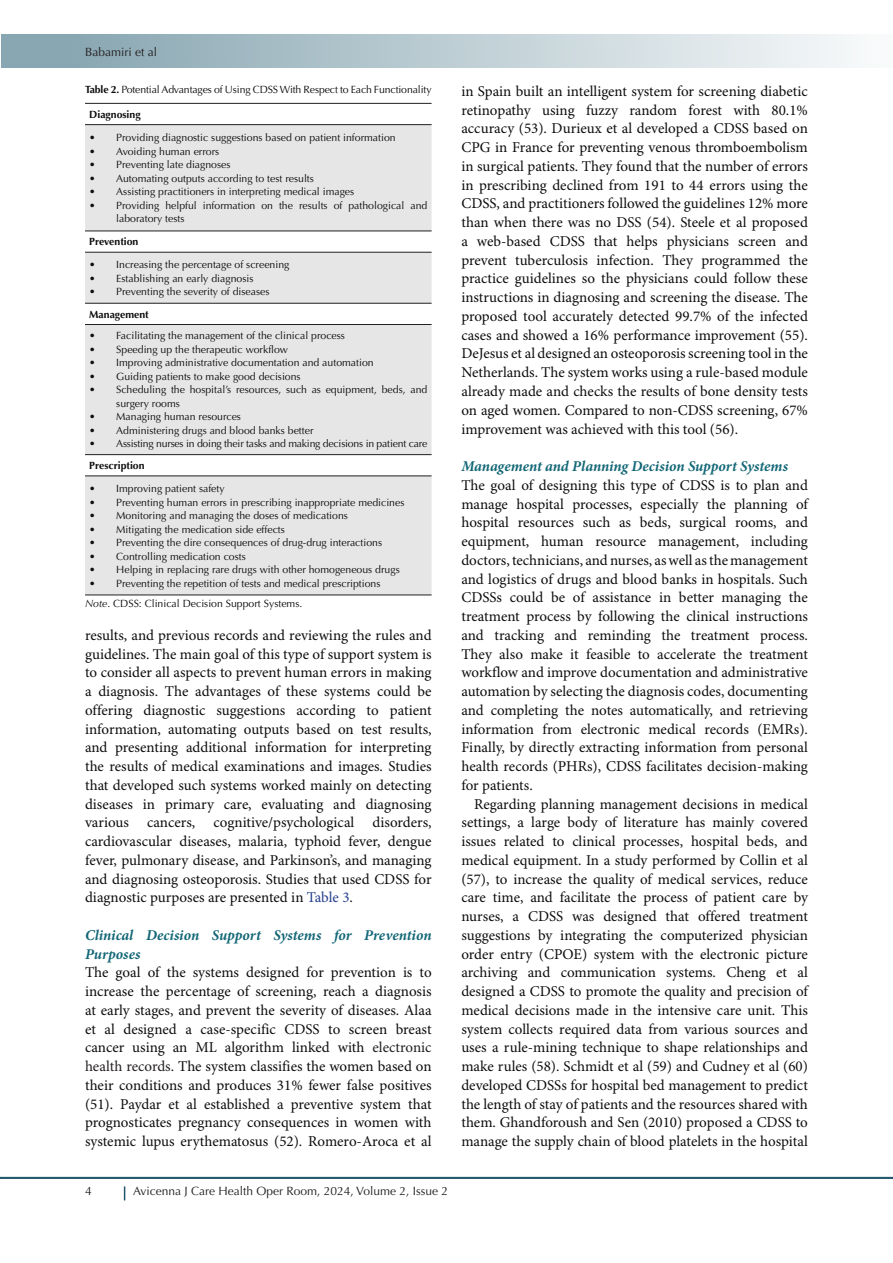
<style>
.page{position:relative;width:893px;height:1263px;background:#fff}
.page>*{position:absolute;margin:0;border:0;box-sizing:border-box;transform-origin:0 0}
.t1{font:15px/18.8px "Minion Pro";color:#0d0d0d;text-align:justify}
.t2{font:italic 700 15px/18.8px "Minion Pro";letter-spacing:-.005em;color:#136776}
.t3{font:12px "Optima LT Std";color:#231f20}
.t4{font:10.5px/13.5px "Optima LT Std";color:#0d0d0d}
.t5{font:10.5px "Optima LT Std";letter-spacing:-.02em;color:#0d0d0d}
.t6{font:700 10.5px "Optima LT Std";color:#0d0d0d}
.s1{font-weight:700}
.s2{font-style:italic}
.s3{color:#253f8e}
.s4{color:#231f20}
</style>
<div class="page">
<hr style="left:0;top:1177px;width:893px;height:2px;background:#1f556c">
<div style="left:1px;top:35px;width:892px;height:33px;background:linear-gradient(to right,#81a1ac,#f9fbfb)"></div>
<svg style="left:124px;top:1186px;width:1px;height:14px"></svg>
<svg style="left:85px;top:125px;width:347px;height:470px;background:#e8e8e8"></svg>
<hr style="left:85px;top:103px;width:347px;height:1px;background:#231f20">
<hr style="left:85px;top:124px;width:347px;height:1px;background:#231f20">
<hr style="left:85px;top:231px;width:347px;height:1px;background:#231f20">
<hr style="left:85px;top:252px;width:347px;height:1px;background:#231f20">
<hr style="left:85px;top:303px;width:347px;height:1px;background:#231f20">
<hr style="left:85px;top:324px;width:347px;height:1px;background:#231f20">
<hr style="left:85px;top:454px;width:347px;height:1px;background:#231f20">
<hr style="left:85px;top:475px;width:347px;height:1px;background:#231f20">
<hr style="left:85px;top:595px;width:347px;height:1px;background:#231f20">
<p class="t3" style="left:85px;top:45px;width:74px">Babamiri et al</p>
<p class="t4" style="left:85px;top:83px;width:348px"><span class="s1">Table 2.</span> Potential Advantages of Using CDSS With Respect to Each Functionality</p>
<p class="t6" style="left:89px;top:108px;width:53px">Diagnosing</p>
<p class="t4" style="left:89px;top:131px;width:308px">• Providing diagnostic suggestions based on patient information</p>
<p class="t4" style="left:89px;top:144px;width:132px">• Avoiding human errors</p>
<p class="t4" style="left:89px;top:158px;width:143px">• Preventing late diagnoses</p>
<p class="t4" style="left:89px;top:171px;width:226px">• Automating outputs according to test results</p>
<p class="t4" style="left:89px;top:185px;width:266px">• Assisting practitioners in interpreting medical images</p>
<p class="t4" style="left:116px;top:198px;width:313px;text-indent:-27px">• Providing helpful information on the results of pathological and laboratory tests</p>
<p class="t6" style="left:89px;top:236px;width:51px">Prevention</p>
<p class="t4" style="left:89px;top:258px;width:202px">• Increasing the percentage of screening</p>
<p class="t4" style="left:89px;top:271px;width:166px">• Establishing an early diagnosis</p>
<p class="t4" style="left:89px;top:285px;width:182px">• Preventing the severity of diseases</p>
<p class="t6" style="left:89px;top:308px;width:61px">Management</p>
<p class="t4" style="left:89px;top:329px;width:257px">• Facilitating the management of the clinical process</p>
<p class="t4" style="left:89px;top:343px;width:200px">• Speeding up the therapeutic workflow</p>
<p class="t4" style="left:89px;top:356px;width:286px">• Improving administrative documentation and automation</p>
<p class="t4" style="left:89px;top:370px;width:213px">• Guiding patients to make good decisions</p>
<p class="t4" style="left:116px;top:383px;width:313px;text-indent:-27px">• Scheduling the hospital’s resources, such as equipment, beds, and surgery rooms</p>
<p class="t4" style="left:89px;top:410px;width:153px">• Managing human resources</p>
<p class="t4" style="left:89px;top:424px;width:226px">• Administering drugs and blood banks better</p>
<p class="t5" style="left:89px;top:438px;width:340px">• Assisting nurses in doing their tasks and making decisions in patient care</p>
<p class="t6" style="left:89px;top:459px;width:57px">Prescription</p>
<p class="t4" style="left:89px;top:482px;width:137px">• Improving patient safety</p>
<p class="t4" style="left:89px;top:495px;width:317px">• Preventing human errors in prescribing inappropriate medicines</p>
<p class="t4" style="left:89px;top:509px;width:260px">• Monitoring and managing the doses of medications</p>
<p class="t4" style="left:89px;top:522px;width:197px">• Mitigating the medication side effects</p>
<p class="t4" style="left:89px;top:536px;width:294px">• Preventing the dire consequences of drug-drug interactions</p>
<p class="t4" style="left:89px;top:549px;width:158px">• Controlling medication costs</p>
<p class="t4" style="left:89px;top:563px;width:312px">• Helping in replacing rare drugs with other homogeneous drugs</p>
<p class="t4" style="left:89px;top:576px;width:293px">• Preventing the repetition of tests and medical prescriptions</p>
<p class="t4" style="left:85px;top:597px;width:219px"><span class="s2">Note</span>. CDSS: Clinical Decision Support Systems.</p>
<p class="t1" style="left:85px;top:626px;width:348px">results, and previous records and reviewing the rules and guidelines. The main goal of this type of support system is to consider all aspects to prevent human errors in making a diagnosis. The advantages of these systems could be offering diagnostic suggestions according to patient information, automating outputs based on test results, and presenting additional information for interpreting the results of medical examinations and images. Studies that developed such systems worked mainly on detecting diseases in primary care, evaluating and diagnosing various cancers, cognitive/psychological disorders, cardiovascular diseases, malaria, typhoid fever, dengue fever, pulmonary disease, and Parkinson’s, and managing and diagnosing osteoporosis. Studies that used CDSS for diagnostic purposes are presented in <span class="s3">Table 3</span>.</p>
<p class="t2" style="left:85px;top:925px;width:348px">Clinical Decision Support Systems for Prevention<br>Purposes</p>
<p class="t1" style="left:85px;top:964px;width:348px">The goal of the systems designed for prevention is to increase the percentage of screening, reach a diagnosis at early stages, and prevent the severity of diseases. Alaa et al designed a case-specific CDSS to screen breast cancer using an ML algorithm linked with <span class="s4">electronic health records</span>. The system classifies the women based on their conditions and produces 31% fewer false positives (51). Paydar et al established a preventive system that prognosticates pregnancy consequences in women with systemic lupus erythematosus (52). Romero-Aroca et al</p>
<p class="t1" style="left:461px;top:82px;width:348px">in Spain built an intelligent system for screening diabetic retinopathy using fuzzy random forest with 80.1% accuracy (53). Durieux et al developed a CDSS based on CPG in France for preventing venous thromboembolism in surgical patients. They found that the number of errors in prescribing declined from 191 to 44 errors using the CDSS, and practitioners followed the guidelines 12% more than when there was no DSS (54). Steele et al proposed a web-based CDSS that helps physicians screen and prevent tuberculosis infection. They programmed the practice guidelines so the physicians could follow these instructions in diagnosing and screening the disease. The proposed tool accurately detected 99.7% of the infected cases and showed a 16% performance improvement (55).<br>DeJesus et al designed an osteoporosis screening tool in the Netherlands. The system works using a rule-based module already made and checks the results of bone density tests on aged women. Compared to non-CDSS screening, 67% improvement was achieved with this tool (56).</p>
<p class="t2" style="left:461px;top:457px;width:328px">Management and Planning Decision Support Systems</p>
<p class="t1" style="left:461px;top:476px;width:348px">The goal of designing this type of CDSS is to plan and manage hospital processes, especially the planning of hospital resources such as beds, surgical rooms, and equipment, human resource management, including doctors, technicians, and nurses, as well as the management and logistics of drugs and blood banks in hospitals. Such CDSSs could be of assistance in better managing the treatment process by following the clinical instructions and tracking and reminding the treatment process.<br>They also make it feasible to accelerate the treatment workflow and improve documentation and administrative automation by selecting the diagnosis codes, documenting and completing the notes automatically, and retrieving information from electronic medical records (EMRs).<br>Finally, by directly extracting information from personal health records (PHRs), CDSS facilitates decision-making for patients.</p>
<p class="t1" style="left:461px;top:795px;width:348px;text-indent:13px">Regarding planning management decisions in medical settings, a large body of literature has mainly covered issues related to clinical processes, hospital beds, and medical equipment. In a study performed by Collin et al (57), to increase the quality of medical services, reduce care time, and facilitate the process of patient care by nurses, a CDSS was designed that offered treatment suggestions by integrating the computerized physician order entry (CPOE) system with the electronic picture archiving and communication systems. Cheng et al designed a CDSS to promote the quality and precision of medical decisions made in the intensive care unit. This system collects required data from various sources and uses a rule-mining technique to shape relationships and make rules (58). Schmidt et al (59) and Cudney et al (60) developed CDSSs for hospital bed management to predict the length of stay of patients and the resources shared with them. Ghandforoush and Sen (2010) proposed a CDSS to manage the supply chain of blood platelets in the hospital</p>
<p class="t3" style="left:85px;top:1184px;width:8px">4</p>
<p class="t3" style="left:133px;top:1184px;width:317px">Avicenna J Care Health Oper Room, 2024, Volume 2, Issue 2</p>
</div>
